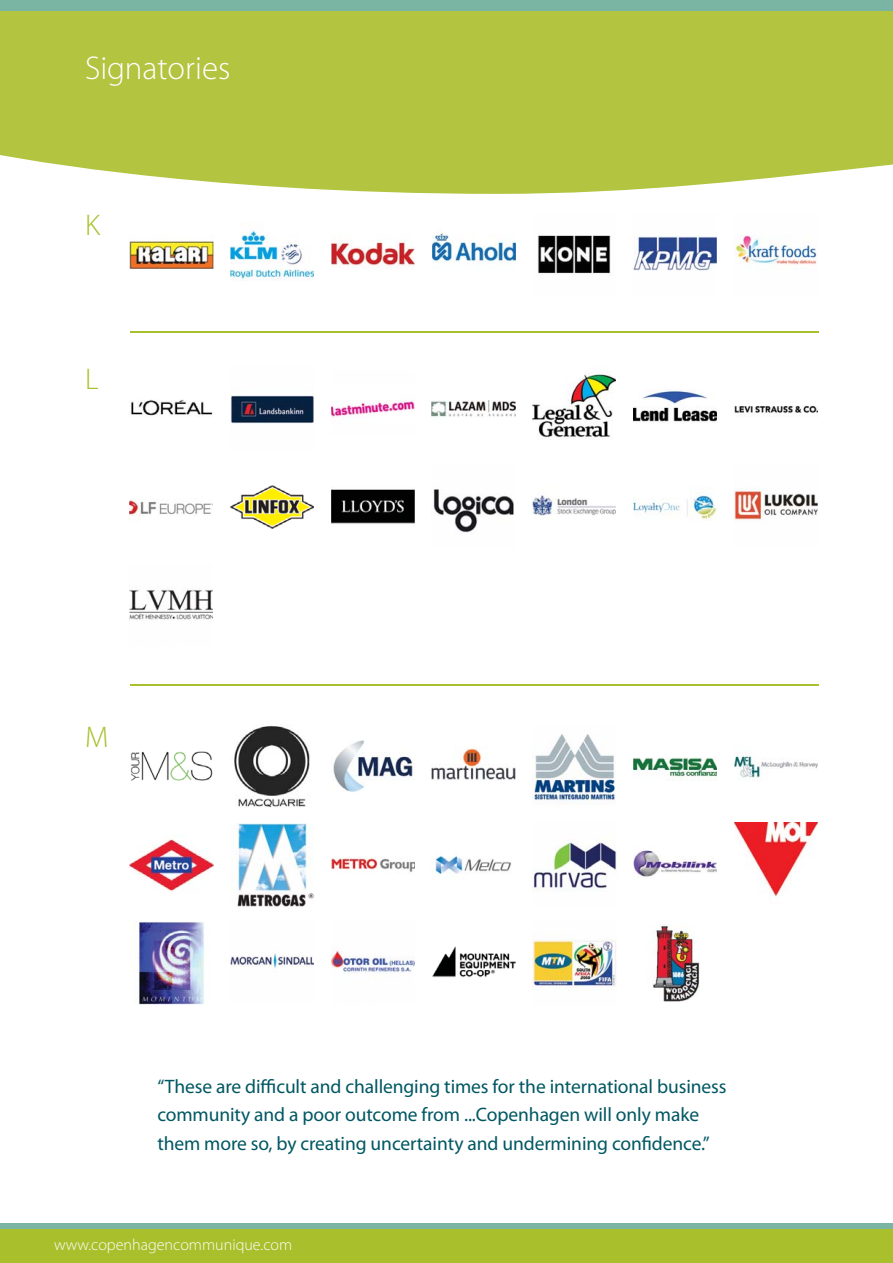
<style>
.page{position:relative;width:893px;height:1263px;background:#fff}
.page>*{position:absolute;margin:0;border:0;box-sizing:border-box;transform-origin:0 0}
.t1{font:300 33px "Myriad Pro";color:#fff}
.t2{font:300 30px "Myriad Pro";color:#aabf2c}
.t3{font:19.5px/28.5px "Myriad Pro";letter-spacing:-.005em;color:#005762}
.t4{font:300 16.05px "Myriad Pro";color:#fff}
</style>
<div class="page">
<svg style="left:0;top:10px;width:893px;height:184px;background:#b6c74c"></svg>
<div style="left:0;top:0;width:893px;height:10px;background:#7ab4a3"></div>
<div style="left:0;top:1223px;width:893px;height:8px;background:#7ab4a3"></div>
<div style="left:0;top:1229px;width:893px;height:34px;background:#aabf2c"></div>
<img style="left:131px;top:399px;width:82px;height:17px">
<img style="left:230px;top:394px;width:84px;height:30px">
<img style="left:331px;top:400px;width:83px;height:18px">
<img style="left:432px;top:400px;width:83px;height:17px">
<img style="left:533px;top:374px;width:83px;height:64px">
<img style="left:633px;top:390px;width:84px;height:32px">
<img style="left:734px;top:406px;width:83px;height:10px">
<img style="left:734px;top:235px;width:83px;height:34px">
<img style="left:633px;top:492px;width:84px;height:27px">
<img style="left:734px;top:487px;width:83px;height:35px">
<img style="left:129px;top:499px;width:84px;height:17px">
<img style="left:130px;top:589px;width:83px;height:31px">
<img style="left:230px;top:485px;width:84px;height:44px">
<img style="left:331px;top:489px;width:83px;height:35px">
<img style="left:433px;top:489px;width:81px;height:44px">
<img style="left:533px;top:487px;width:83px;height:29px">
<hr style="left:130px;top:331px;width:689px;height:1px;background:#aabf2c">
<img style="left:633px;top:235px;width:84px;height:36px">
<img style="left:130px;top:241px;width:83px;height:29px">
<img style="left:230px;top:223px;width:84px;height:58px">
<img style="left:331px;top:241px;width:84px;height:28px">
<img style="left:432px;top:233px;width:83px;height:30px">
<img style="left:537px;top:235px;width:74px;height:39px">
<img style="left:130px;top:839px;width:83px;height:52px">
<img style="left:237px;top:823px;width:77px;height:83px">
<img style="left:230px;top:954px;width:84px;height:14px">
<img style="left:331px;top:857px;width:84px;height:15px">
<img style="left:331px;top:951px;width:84px;height:23px">
<img style="left:533px;top:834px;width:83px;height:58px">
<img style="left:533px;top:937px;width:83px;height:53px">
<img style="left:634px;top:850px;width:83px;height:27px">
<img style="left:653px;top:924px;width:47px;height:78px">
<img style="left:734px;top:823px;width:84px;height:74px">
<img style="left:139px;top:921px;width:65px;height:84px">
<img style="left:435px;top:856px;width:77px;height:20px">
<img style="left:432px;top:946px;width:83px;height:31px">
<img style="left:130px;top:751px;width:83px;height:30px">
<img style="left:234px;top:726px;width:76px;height:82px">
<img style="left:333px;top:740px;width:80px;height:52px">
<img style="left:432px;top:746px;width:83px;height:34px">
<img style="left:533px;top:734px;width:83px;height:70px">
<img style="left:633px;top:757px;width:84px;height:24px">
<img style="left:734px;top:755px;width:83px;height:25px">
<hr style="left:130px;top:685px;width:689px;height:1px;background:#aabf2c">
<h1 class="t1" style="left:85px;top:55px;width:147px">Signatories</h1>
<h2 class="t2" style="left:85px;top:214px;width:16px">K</h2>
<h2 class="t2" style="left:85px;top:367px;width:15px">L</h2>
<h2 class="t2" style="left:85px;top:725px;width:25px">M</h2>
<p class="t3" style="left:157px;top:1073px;width:571px">“These are difficult and challenging times for the international business community and a poor outcome from ...Copenhagen will only make them more so, by creating uncertainty and undermining confidence.”</p>
<p class="t4" style="left:54px;top:1238px;width:240px">www.copenhagencommunique.com</p>
</div>
